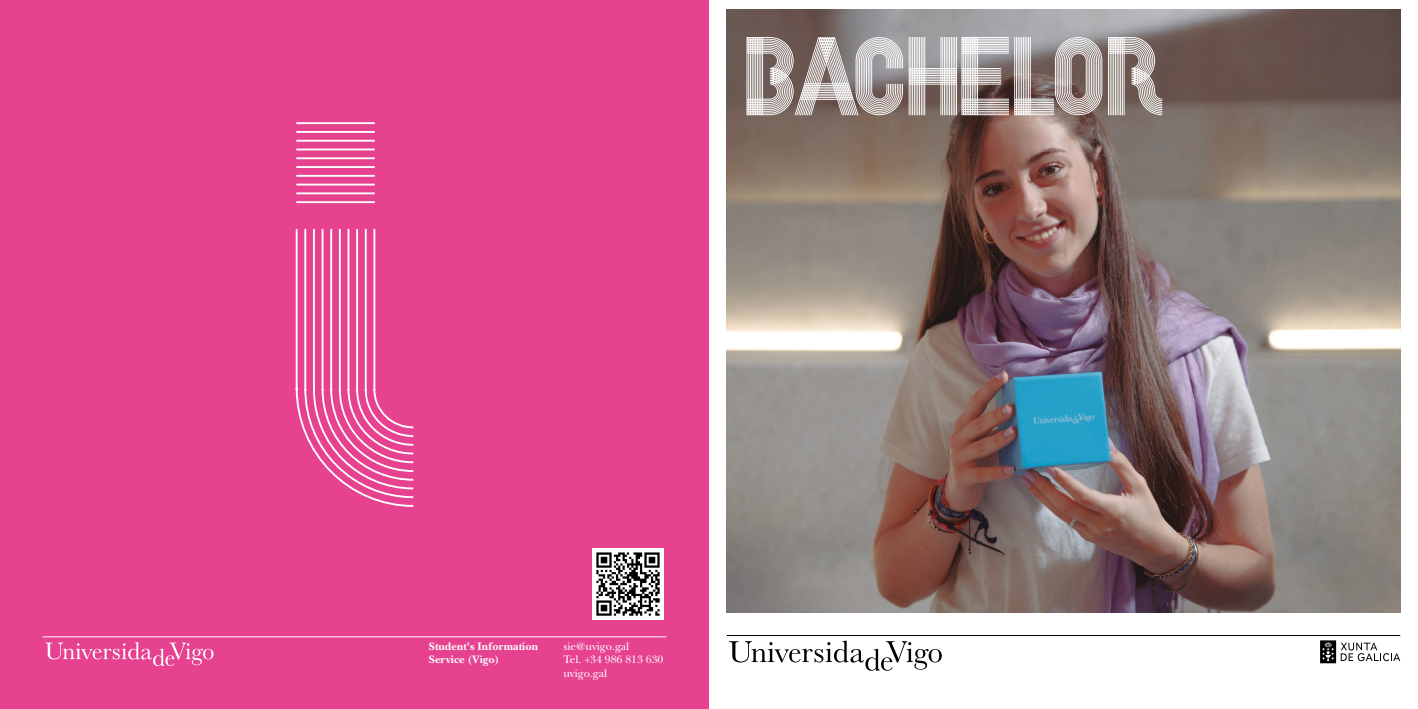
<style>
.page{position:relative;width:1418px;height:709px;background:#fff}
.page>*{position:absolute;margin:0;border:0;box-sizing:border-box;transform-origin:0 0}
.t1{font:700 96.25px "Campus";letter-spacing:-.1em;color:#fff}
.t2{font:11.25px/13.5px "New Baskerville Std";color:#fff}
.t3{font:700 11.25px/13.5px "New Baskerville Std";color:#fff}
</style>
<div class="page">
<svg style="left:729px;top:640px;width:212px;height:30px"></svg>
<hr style="left:726px;top:635px;width:674px;height:1px;background:#000">
<img style="left:726px;top:10px;width:674px;height:602px">
<div style="left:0;top:0;width:709px;height:709px;background:#e64290"></div>
<svg style="left:45px;top:642px;width:168px;height:24px"></svg>
<hr style="left:42px;top:636px;width:624px;height:1px;background:#fff">
<svg style="left:295px;top:122px;width:119px;height:385px"></svg>
<img style="left:593px;top:549px;width:71px;height:70px">
<svg style="left:1320px;top:640px;width:80px;height:23px"></svg>
<h1 class="t1" style="left:738px;top:0;width:429px">BACHELOR</h1>
<p class="t3" style="left:429px;top:639px;width:111px">Student's Information<br>Service (Vigo)</p>
<p class="t2" style="left:563px;top:639px;width:101px">sie@uvigo.gal<br>Tel. +34 986 813 630 uvigo.gal</p>
</div>
